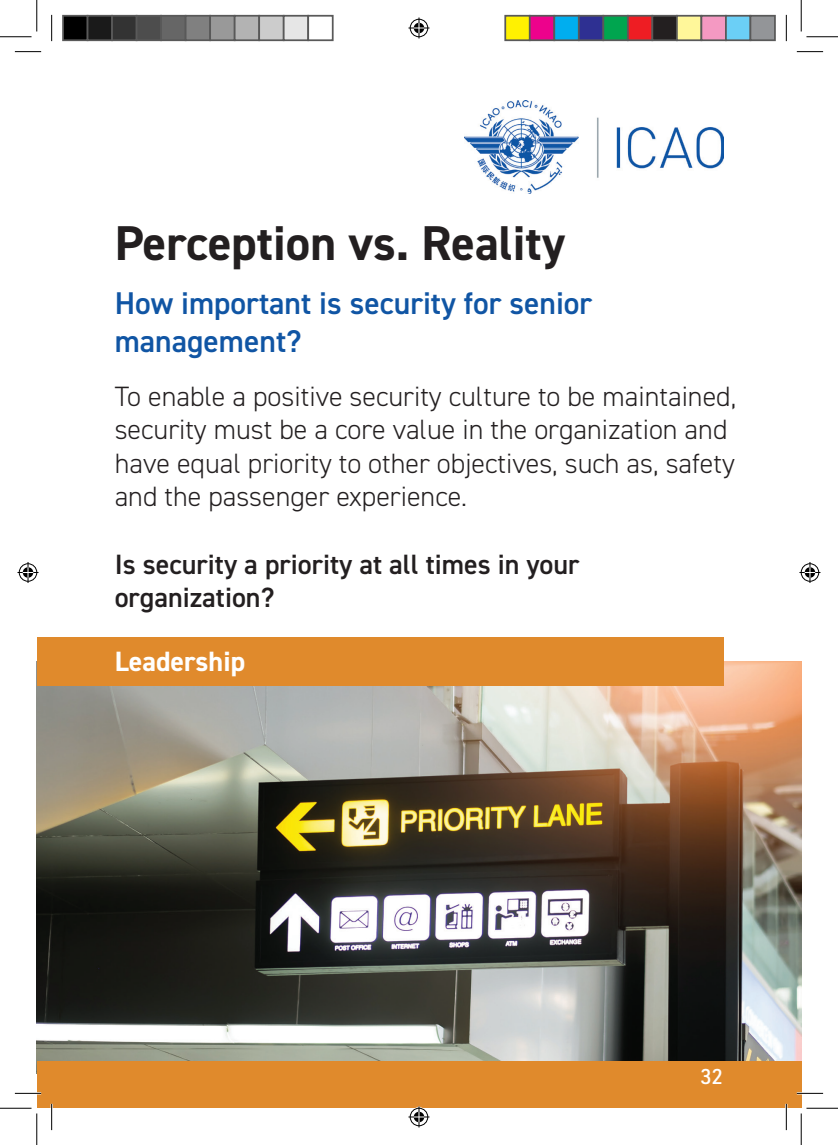
<style>
.page{position:relative;width:838px;height:1145px;background:#fff}
.page>*{position:absolute;margin:0;border:0;box-sizing:border-box;transform-origin:0 0}
.t1{font:700 49px "DIN2014";color:#231f20}
.t2{font:600 31.5px/37.8px "DIN2014";color:#1055a4}
.t3{font:300 28px/33.6px "DIN2014";color:#231f20}
.t4{font:600 28px/33.6px "DIN2014";color:#231f20}
.t5{font:700 28px "DIN2014";color:#fff}
.t6{font:500 21px "URWDIN";color:#fff}
</style>
<div class="page">
<img style="left:37px;top:661px;width:764px;height:401px">
<img style="left:464px;top:101px;width:259px;height:93px">
<div style="left:37px;top:1062px;width:764px;height:46px;background:#e08a2c"></div>
<div style="left:37px;top:637px;width:686px;height:49px;background:#e08a2c"></div>
<hr style="left:15px;top:1092px;width:26px;height:2px;background:#fff">
<hr style="left:796px;top:1092px;width:27px;height:2px;background:#fff">
<hr style="left:51px;top:1104px;width:2px;height:26px;background:#fff">
<hr style="left:785px;top:1104px;width:2px;height:26px;background:#fff">
<svg style="left:15px;top:51px;width:26px;height:1px"></svg>
<svg style="left:796px;top:51px;width:27px;height:1px"></svg>
<svg style="left:15px;top:1093px;width:26px;height:1px"></svg>
<svg style="left:796px;top:1093px;width:27px;height:1px"></svg>
<svg style="left:51px;top:15px;width:1px;height:26px"></svg>
<svg style="left:51px;top:1104px;width:1px;height:26px"></svg>
<svg style="left:786px;top:15px;width:1px;height:26px"></svg>
<svg style="left:786px;top:1104px;width:1px;height:26px"></svg>
<hr style="left:0;top:36px;width:32px;height:1px;background:#000">
<hr style="left:806px;top:36px;width:31px;height:1px;background:#000">
<hr style="left:0;top:1108px;width:32px;height:1px;background:#000">
<hr style="left:806px;top:1108px;width:31px;height:1px;background:#000">
<hr style="left:36px;top:0;width:1px;height:31px;background:#000">
<hr style="left:36px;top:1113px;width:1px;height:32px;background:#000">
<hr style="left:800px;top:0;width:1px;height:31px;background:#000">
<hr style="left:800px;top:1113px;width:1px;height:32px;background:#000">
<svg style="left:408px;top:18px;width:21px;height:21px"></svg>
<svg style="left:408px;top:1106px;width:21px;height:21px"></svg>
<svg style="left:18px;top:562px;width:21px;height:21px"></svg>
<svg style="left:799px;top:562px;width:21px;height:21px"></svg>
<div style="left:63px;top:16px;width:25px;height:24px;background:#000"></div>
<div style="left:62px;top:15px;width:26px;height:26px;border:2px solid #595959"></div>
<div style="left:88px;top:16px;width:24px;height:24px;background:#1a1a1a"></div>
<div style="left:87px;top:15px;width:26px;height:26px;border:2px solid #595959"></div>
<div style="left:112px;top:16px;width:25px;height:24px;background:#333"></div>
<div style="left:111px;top:15px;width:26px;height:26px;border:2px solid #595959"></div>
<div style="left:137px;top:16px;width:24px;height:24px;background:#4d4d4d"></div>
<div style="left:136px;top:15px;width:26px;height:26px;border:2px solid #595959"></div>
<div style="left:161px;top:16px;width:25px;height:24px;background:#666"></div>
<div style="left:160px;top:15px;width:26px;height:26px;border:2px solid #595959"></div>
<div style="left:186px;top:16px;width:24px;height:24px;background:#808080"></div>
<div style="left:185px;top:15px;width:26px;height:26px;border:2px solid #595959"></div>
<div style="left:210px;top:16px;width:25px;height:24px;background:#999"></div>
<div style="left:209px;top:15px;width:26px;height:26px;border:2px solid #595959"></div>
<div style="left:235px;top:16px;width:24px;height:24px;background:#b3b3b3"></div>
<div style="left:234px;top:15px;width:26px;height:26px;border:2px solid #595959"></div>
<div style="left:259px;top:16px;width:25px;height:24px;background:#ccc"></div>
<div style="left:258px;top:15px;width:26px;height:26px;border:2px solid #595959"></div>
<div style="left:284px;top:16px;width:24px;height:24px;background:#e6e6e6"></div>
<div style="left:283px;top:15px;width:26px;height:26px;border:2px solid #595959"></div>
<div style="left:307px;top:15px;width:26px;height:26px;border:2px solid #595959"></div>
<div style="left:505px;top:16px;width:24px;height:24px;background:#fff101"></div>
<div style="left:504px;top:15px;width:26px;height:26px;border:2px solid #595959"></div>
<div style="left:529px;top:16px;width:25px;height:24px;background:#ed028c"></div>
<div style="left:529px;top:15px;width:26px;height:26px;border:2px solid #595959"></div>
<div style="left:554px;top:16px;width:24px;height:24px;background:#00aeef"></div>
<div style="left:553px;top:15px;width:26px;height:26px;border:2px solid #595959"></div>
<div style="left:578px;top:16px;width:25px;height:24px;background:#2e3092"></div>
<div style="left:578px;top:15px;width:26px;height:26px;border:2px solid #595959"></div>
<div style="left:603px;top:16px;width:24px;height:24px;background:#00a54f"></div>
<div style="left:602px;top:15px;width:26px;height:26px;border:2px solid #595959"></div>
<div style="left:627px;top:16px;width:25px;height:24px;background:#ee1d23"></div>
<div style="left:627px;top:15px;width:26px;height:26px;border:2px solid #595959"></div>
<div style="left:652px;top:16px;width:24px;height:24px;background:#231f20"></div>
<div style="left:651px;top:15px;width:26px;height:26px;border:2px solid #595959"></div>
<div style="left:676px;top:16px;width:25px;height:24px;background:#fff79a"></div>
<div style="left:676px;top:15px;width:26px;height:26px;border:2px solid #595959"></div>
<div style="left:701px;top:16px;width:24px;height:24px;background:#f499c2"></div>
<div style="left:700px;top:15px;width:26px;height:26px;border:2px solid #595959"></div>
<div style="left:725px;top:16px;width:25px;height:24px;background:#6bcff6"></div>
<div style="left:725px;top:15px;width:26px;height:26px;border:2px solid #595959"></div>
<div style="left:750px;top:16px;width:24px;height:24px;background:#939598"></div>
<div style="left:749px;top:15px;width:26px;height:26px;border:2px solid #595959"></div>
<h1 class="t1" style="left:115px;top:211px;width:452px">Perception vs. Reality</h1>
<p class="t2" style="left:115px;top:284px;width:479px">How important is security for senior management?</p>
<p class="t3" style="left:115px;top:379px;width:623px">To enable a positive security culture to be maintained, security must be a core value in the organization and have equal priority to other objectives, such as, safety and the passenger experience.</p>
<p class="t4" style="left:115px;top:546px;width:466px">Is security a priority at all times in your organization?</p>
<p class="t5" style="left:115px;top:643px;width:132px">Leadership</p>
<p class="t6" style="left:700px;top:1062px;width:24px">32</p>
</div>
